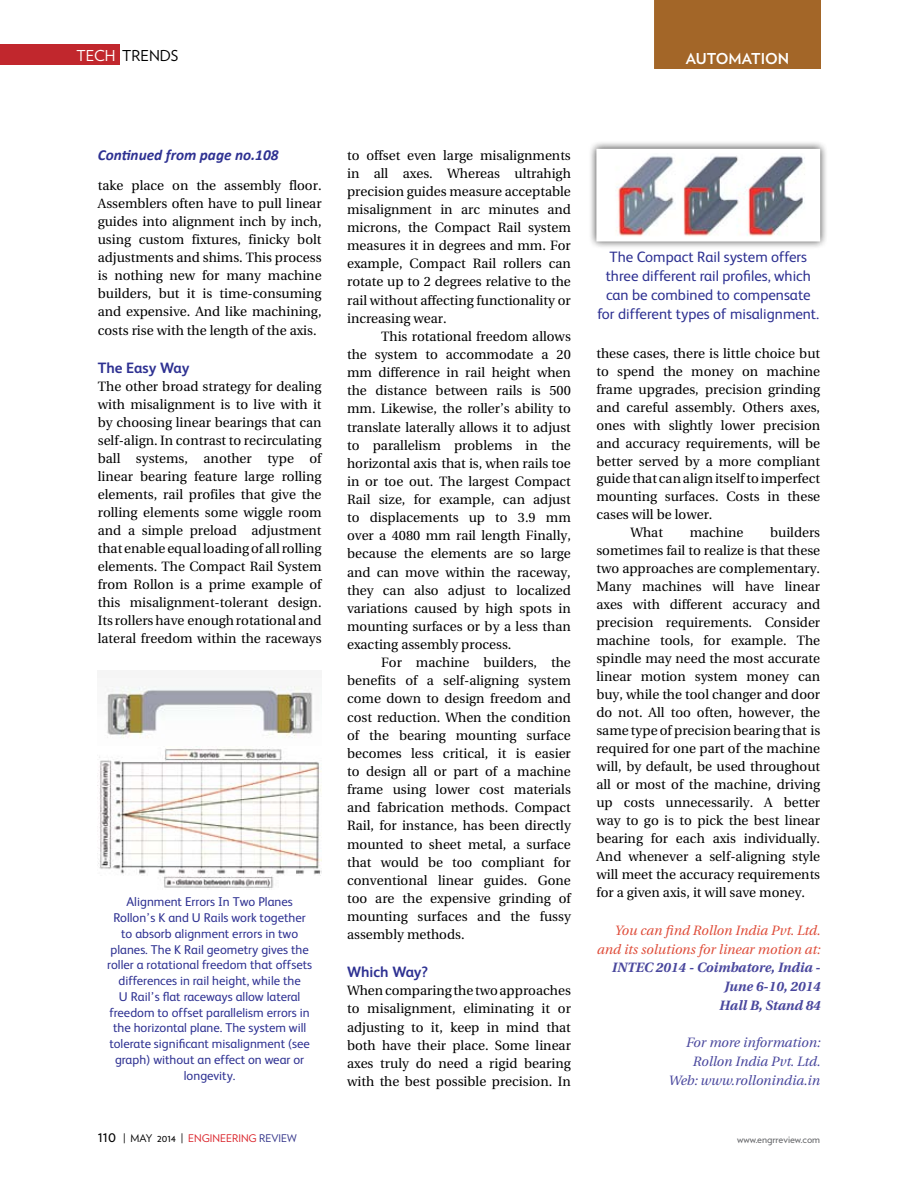
<style>
.page{position:relative;width:918px;height:1188px;background:#fff}
.page>*{position:absolute;margin:0;border:0;box-sizing:border-box;transform-origin:0 0}
.t1{font:italic 700 15.3px "Calibri";color:#2e3192}
.t2{font:15px/18.8px "FS Albert";color:#2e3192;text-align:center}
.t3{font:700 15px "FS Albert";color:#2e3192}
.t4{font:15px "Verlag";color:#000}
.t5{font:700 15px "Verlag";color:#fff}
.t6{font:13.5px/18.1px "Utopia";color:#000;text-align:justify}
.t7{font:italic 13.5px/18.8px "Utopia";color:#df4d3a;text-align:right}
.t8{font:italic 13.5px/18.8px "Utopia";color:#49479d;text-align:right}
.t9{font:italic 700 13.5px/18.8px "Utopia";color:#49479d;text-align:right}
.t10{font:12.75px/15.8px "FS Albert";color:#2e3192;text-align:center}
.t11{font:10.5px "Verlag";color:#da2128}
.t12{font:10.5px "Verlag";color:#636467}
.s1{color:#fff}
.s2{font-size:15px;color:#000}
.s3{color:#000}
.s4{color:#303188}
</style>
<div class="page">
<div style="left:0;top:44px;width:119px;height:20px;background:#c1272d"></div>
<div style="left:654px;top:0;width:167px;height:69px;background:#a36628"></div>
<img style="left:98px;top:686px;width:224px;height:202px">
<div style="left:588px;top:141px;width:246px;height:115px;background:#000;opacity:.75"></div>
<img style="left:601px;top:154px;width:214px;height:83px">
<div style="left:596px;top:149px;width:224px;height:93px;border:4px solid #fff"></div>
<p class="t4" style="left:77px;top:44px;width:103px"><span class="s1">TECH</span> TRENDS</p>
<p class="t5" style="left:686px;top:47px;width:105px">AUTOMATION</p>
<p class="t1" style="left:98px;top:145px;width:182px">Continued from page no.108</p>
<p class="t6" style="left:98px;top:177px;width:225px">take place on the assembly floor.<br>Assemblers often have to pull linear guides into alignment inch by inch, using custom fixtures, finicky bolt adjustments and shims. This process is nothing new for many machine builders, but it is time-consuming and expensive. And like machining, costs rise with the length of the axis.</p>
<p class="t3" style="left:98px;top:359px;width:93px">The Easy Way</p>
<p class="t6" style="left:98px;top:378px;width:225px">The other broad strategy for dealing with misalignment is to live with it by choosing linear bearings that can self-align. In contrast to recirculating ball systems, another type of linear bearing feature large rolling elements, rail profiles that give the rolling elements some wiggle room and a simple preload adjustment that enable equal loading of all rolling elements. The Compact Rail System from Rollon is a prime example of this misalignment-tolerant design.<br>Its rollers have enough rotational and lateral freedom within the raceways</p>
<p class="t10" style="left:107px;top:894px;width:207px">Alignment Errors In Two Planes Rollon’s K and U Rails work together to absorb alignment errors in two planes. The K Rail geometry gives the roller a rotational freedom that offsets differences in rail height, while the<br>U Rail’s flat raceways allow lateral freedom to offset parallelism errors in the horizontal plane. The system will tolerate significant misalignment (see graph) without an effect on wear or longevity.</p>
<p class="t6" style="left:347px;top:146px;width:225px">to offset even large misalignments in all axes. Whereas ultrahigh precision guides measure acceptable misalignment in arc minutes and microns, the Compact Rail system measures it in degrees and mm. For example, Compact Rail rollers can rotate up to 2 degrees relative to the rail without affecting functionality or increasing wear.</p>
<p class="t6" style="left:347px;top:327px;width:225px;text-indent:34px">This rotational freedom allows the system to accommodate a 20 mm difference in rail height when the distance between rails is 500 mm. Likewise, the roller’s ability to translate laterally allows it to adjust to parallelism problems in the horizontal axis that is, when rails toe in or toe out. The largest Compact Rail size, for example, can adjust to displacements up to 3.9 mm over a 4080 mm rail length Finally, because the elements are so large and can move within the raceway, they can also adjust to localized variations caused by high spots in mounting surfaces or by a less than exacting assembly process.</p>
<p class="t6" style="left:347px;top:654px;width:225px;text-indent:34px">For machine builders, the benefits of a self-aligning system come down to design freedom and cost reduction. When the condition of the bearing mounting surface becomes less critical, it is easier to design all or part of a machine frame using lower cost materials and fabrication methods. Compact Rail, for instance, has been directly mounted to sheet metal, a surface that would be too compliant for conventional linear guides. Gone too are the expensive grinding of mounting surfaces and the fussy assembly methods.</p>
<p class="t3" style="left:347px;top:963px;width:83px">Which Way?</p>
<p class="t6" style="left:347px;top:982px;width:225px">When comparing the two approaches to misalignment, eliminating it or adjusting to it, keep in mind that both have their place. Some linear axes truly do need a rigid bearing with the best possible precision. In</p>
<p class="t2" style="left:597px;top:248px;width:223px">The Compact Rail system offers three different rail profiles, which can be combined to compensate for different types of misalignment.</p>
<p class="t6" style="left:596px;top:344px;width:225px">these cases, there is little choice but</p>
<p class="t6" style="left:596px;top:362px;width:225px">to spend the money on machine</p>
<p class="t6" style="left:596px;top:380px;width:225px">frame upgrades, precision grinding</p>
<p class="t6" style="left:596px;top:398px;width:225px">and careful assembly. Others axes,</p>
<p class="t6" style="left:596px;top:416px;width:225px">ones with slightly lower precision</p>
<p class="t6" style="left:596px;top:434px;width:225px">and accuracy requirements, will be</p>
<p class="t6" style="left:596px;top:452px;width:225px">better served by a more compliant</p>
<p class="t6" style="left:596px;top:470px;width:225px">guide that can align itself to imperfect</p>
<p class="t6" style="left:596px;top:488px;width:225px">mounting surfaces. Costs in these</p>
<p class="t6" style="left:596px;top:506px;width:118px">cases will be lower.</p>
<p class="t6" style="left:630px;top:524px;width:34px">What</p>
<p class="t6" style="left:690px;top:524px;width:55px">machine</p>
<p class="t6" style="left:596px;top:524px;width:225px;text-indent:174px">builders sometimes fail to realize is that these two approaches are complementary.<br>Many machines will have linear axes with different accuracy and precision requirements. Consider machine tools, for example. The spindle may need the most accurate linear motion system money can buy, while the tool changer and door do not. All too often, however, the same type of precision bearing that is required for one part of the machine will, by default, be used throughout all or most of the machine, driving up costs unnecessarily. A better way to go is to pick the best linear bearing for each axis individually.<br>And whenever a self-aligning style will meet the accuracy requirements for a given axis, it will save money.</p>
<p class="t7" style="left:597px;top:921px;width:225px">You can find Rollon India Pvt. Ltd. and its solutions for linear motion at:</p>
<p class="t9" style="left:611px;top:959px;width:210px">INTEC 2014 - Coimbatore, India -<br>June 6-10, 2014<br>Hall B, Stand 84</p>
<p class="t8" style="left:669px;top:1034px;width:154px">For more information:<br>Rollon India Pvt. Ltd.<br>Web: www.rollonindia.in</p>
<p class="t11" style="left:98px;top:1131px;width:200px"><span class="s2">110</span> <span class="s3">| MAY 2014 |</span> ENGINEERING <span class="s4">REVIEW</span></p>
<p class="t12" style="left:737px;top:1131px;width:85px">www.engrreview.com</p>
</div>
